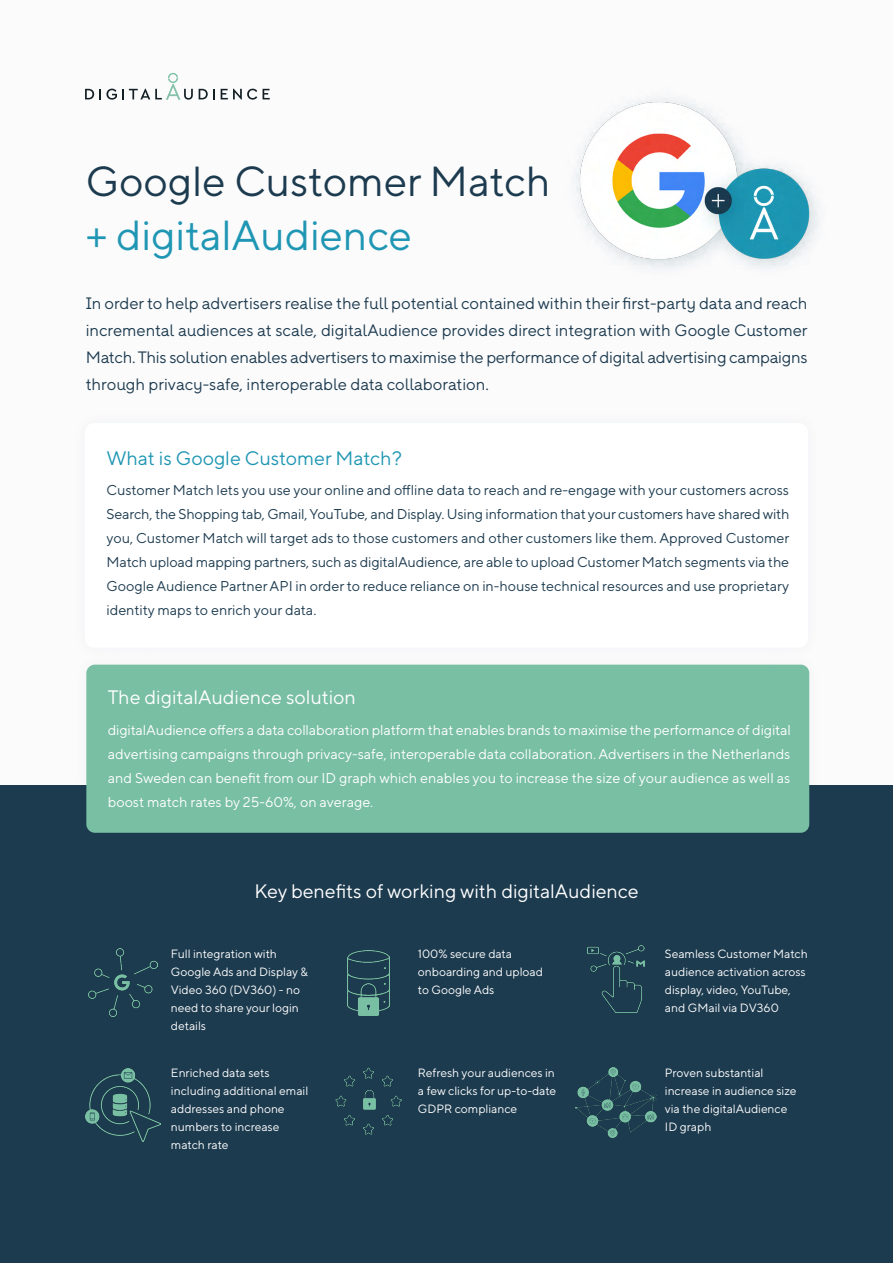
<style>
.page{position:relative;width:893px;height:1263px;background:#f7f8f9}
.page>*{position:absolute;margin:0;border:0;box-sizing:border-box;transform-origin:0 0}
.t1{font:42px "TT Norms Pro";color:#1d3b4f}
.t2{font:42px "TT Norms Pro";color:#1f96b3}
.t3{font:19.5px "TT Norms Pro";color:#fff}
.t4{font:19.5px "TT Norms Pro";color:#1f96b3}
.t5{font:16.5px/27px "TT Norms Pro";color:#1d3b4f;text-align:justify}
.t6{font:14.25px/24px "TT Norms Pro";color:#1d3b4f;text-align:justify}
.t7{font:14.25px/24px "TT Norms Pro";color:#fff;text-align:justify}
.t8{font:12px/18px "TT Norms Pro";color:#fff}
</style>
<div class="page">
<div style="left:0;top:786px;width:893px;height:477px;background:#1d3b4f"></div>
<svg style="left:85px;top:73px;width:108px;height:27px"></svg>
<svg style="left:199px;top:89px;width:16px;height:11px"></svg>
<svg style="left:221px;top:88px;width:36px;height:12px"></svg>
<svg style="left:263px;top:89px;width:7px;height:10px"></svg>
<div style="left:85px;top:423px;width:723px;height:225px;background:#fff;border-radius:9px"></div>
<div style="left:72px;top:650px;width:752px;height:197px;background:#1d3b4f;opacity:.05"></div>
<div style="left:86px;top:665px;width:723px;height:168px;background:#78bfa3;border-radius:9px"></div>
<img style="left:577px;top:101px;width:240px;height:165px">
<img style="left:588px;top:945px;width:56px;height:68px">
<img style="left:88px;top:949px;width:69px;height:67px">
<img style="left:335px;top:1068px;width:67px;height:67px">
<img style="left:347px;top:950px;width:43px;height:65px">
<img style="left:85px;top:1068px;width:76px;height:73px">
<img style="left:576px;top:1068px;width:80px;height:69px">
<h1 class="t1" style="left:86px;top:154px;width:466px">Google Customer Match</h1>
<h1 class="t2" style="left:86px;top:208px;width:328px">+ digitalAudience</h1>
<p class="t5" style="left:86px;top:289px;width:723px">In order to help advertisers realise the full potential contained within their first-party data and reach incremental audiences at scale, digitalAudience provides direct integration with Google Customer Match. This solution enables advertisers to maximise the performance of digital advertising campaigns through privacy-safe, interoperable data collaboration.</p>
<h2 class="t4" style="left:107px;top:445px;width:297px">What is Google Customer Match?</h2>
<p class="t6" style="left:107px;top:477px;width:684px">Customer Match lets you use your online and offline data to reach and re-engage with your customers across Search, the Shopping tab, Gmail, YouTube, and Display. Using information that your customers have shared with you, Customer Match will target ads to those customers and other customers like them. Approved Customer Match upload mapping partners, such as digitalAudience, are able to upload Customer Match segments via the Google Audience Partner API in order to reduce reliance on in-house technical resources and use proprietary identity maps to enrich your data.</p>
<h2 class="t3" style="left:108px;top:685px;width:250px">The digitalAudience solution</h2>
<p class="t7" style="left:108px;top:717px;width:684px">digitalAudience offers a data collaboration platform that enables brands to maximise the performance of digital advertising campaigns through privacy-safe, interoperable data collaboration. Advertisers in the Netherlands and Sweden can benefit from our ID graph which enables you to increase the size of your audience as well as boost match rates by 25-60%, on average.</p>
<h2 class="t3" style="left:254px;top:878px;width:386px">Key benefits of working with digitalAudience</h2>
<p class="t8" style="left:171px;top:944px;width:138px">Full integration with<br>Google Ads and Display &amp;<br>Video 360 (DV360) - no need to share your login details</p>
<p class="t8" style="left:418px;top:944px;width:127px">100% secure data onboarding and upload to Google Ads</p>
<p class="t8" style="left:665px;top:944px;width:144px">Seamless Customer Match audience activation across display, video, YouTube, and GMail via DV360</p>
<p class="t8" style="left:171px;top:1063px;width:139px">Enriched data sets including additional email addresses and phone numbers to increase match rate</p>
<p class="t8" style="left:418px;top:1063px;width:140px;text-align:justify">Refresh your audiences in a few clicks for up-to-date GDPR compliance</p>
<p class="t8" style="left:665px;top:1063px;width:133px">Proven substantial increase in audience size via the digitalAudience<br>ID graph</p>
</div>
